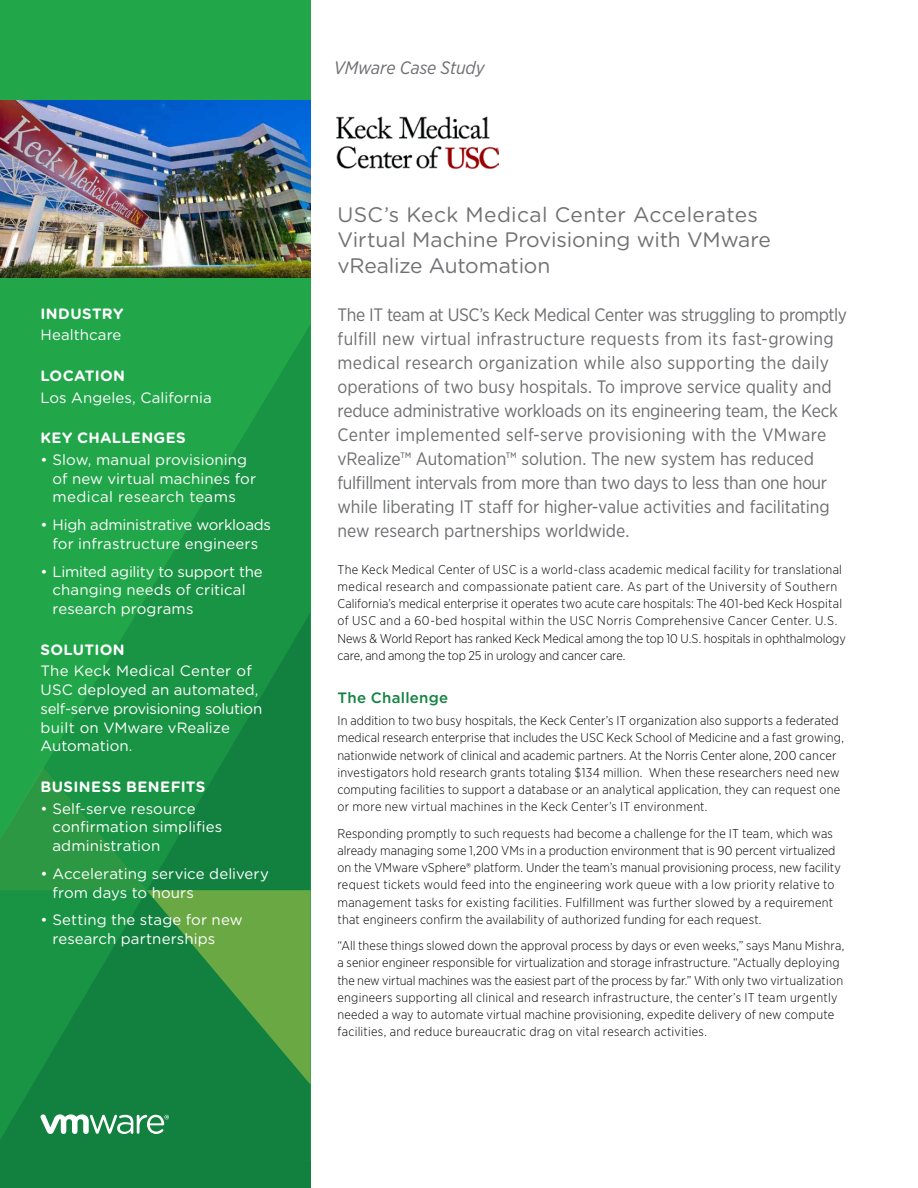
<style>
.page{position:relative;width:918px;height:1188px;background:#fff}
.page>*{position:absolute;margin:0;border:0;box-sizing:border-box;transform-origin:0 0}
.t1{font:21px/25.5px "Gotham Rounded";letter-spacing:-.005em;color:#717073}
.t2{font:18px/24px "Gotham Narrow";letter-spacing:-.005em;color:#6d6e71}
.t3{font:italic 18px "Gotham Narrow";letter-spacing:-.005em;color:#6d6e71}
.t4{font:15px/18.8px "Gotham Rounded";letter-spacing:.005em;color:#fff}
.t5{font:700 15px "Gotham Rounded";letter-spacing:.025em;color:#fff}
.t6{font:500 15px "Gotham";letter-spacing:.02em;color:#138141}
.t7{font:300 12.75px/17.2px "Gotham Narrow";letter-spacing:.01em;color:#000}
</style>
<div class="page">
<div style="left:0;top:0;width:310px;height:1160px;background:#22a64a"></div>
<svg style="left:0;top:277px;width:310px;height:911px"></svg>
<svg style="left:0;top:767px;width:310px;height:318px;background:#258f41"></svg>
<svg style="left:40px;top:1114px;width:129px;height:20px;background:#75b58f"></svg>
<img style="left:0;top:100px;width:310px;height:177px">
<img style="left:336px;top:116px;width:162px;height:53px">
<p class="t5" style="left:40px;top:302px;width:84px">INDUSTRY</p>
<p class="t4" style="left:40px;top:325px;width:82px">Healthcare</p>
<p class="t5" style="left:40px;top:365px;width:86px">LOCATION</p>
<p class="t4" style="left:40px;top:387px;width:173px">Los Angeles, California</p>
<p class="t5" style="left:40px;top:427px;width:147px">KEY CHALLENGES</p>
<p class="t4" style="left:52px;top:450px;width:205px;text-indent:-12px">• Slow, manual provisioning of new virtual machines for medical research teams</p>
<p class="t4" style="left:40px;top:515px;width:232px;text-align:center">• High administrative workloads for infrastructure engineers</p>
<p class="t4" style="left:52px;top:561px;width:212px;text-indent:-12px">• Limited agility to support the changing needs of critical research programs</p>
<p class="t5" style="left:40px;top:638px;width:86px">SOLUTION</p>
<p class="t4" style="left:40px;top:661px;width:223px">The Keck Medical Center of<br>USC deployed an automated, self-serve provisioning solution built on VMware vRealize<br>Automation.</p>
<p class="t5" style="left:40px;top:776px;width:166px">BUSINESS BENEFITS</p>
<p class="t4" style="left:52px;top:798px;width:171px;text-indent:-12px">• Self-serve resource confirmation simplifies administration</p>
<p class="t4" style="left:52px;top:864px;width:218px;text-indent:-12px">• Accelerating service delivery from days to hours</p>
<p class="t4" style="left:52px;top:910px;width:192px;text-indent:-12px">• Setting the stage for new research partnerships</p>
<h2 class="t3" style="left:334px;top:57px;width:152px">VMware Case Study</h2>
<h1 class="t1" style="left:338px;top:201px;width:435px">USC’s Keck Medical Center Accelerates<br>Virtual Machine Provisioning with VMware vRealize Automation</h1>
<p class="t2" style="left:338px;top:302px;width:511px">The IT team at USC’s Keck Medical Center was struggling to promptly fulfill new virtual infrastructure requests from its fast-growing medical research organization while also supporting the daily operations of two busy hospitals. To improve service quality and reduce administrative workloads on its engineering team, the Keck Center implemented self-serve provisioning with the VMware vRealize™ Automation™ solution. The new system has reduced fulfillment intervals from more than two days to less than one hour while liberating IT staff for higher-value activities and facilitating new research partnerships worldwide.</p>
<p class="t7" style="left:338px;top:560px;width:510px">The Keck Medical Center of USC is a world-class academic medical facility for translational medical research and compassionate patient care. As part of the University of Southern California’s medical enterprise it operates two acute care hospitals: The 401-bed Keck Hospital of USC and a 60-bed hospital within the USC Norris Comprehensive Cancer Center. U.S.<br>News &amp; World Report has ranked Keck Medical among the top 10 U.S. hospitals in ophthalmology care, and among the top 25 in urology and cancer care.</p>
<p class="t6" style="left:338px;top:688px;width:112px">The Challenge</p>
<p class="t7" style="left:338px;top:712px;width:508px">In addition to two busy hospitals, the Keck Center’s IT organization also supports a federated medical research enterprise that includes the USC Keck School of Medicine and a fast growing, nationwide network of clinical and academic partners. At the Norris Center alone, 200 cancer investigators hold research grants totaling $134 million. When these researchers need new computing facilities to support a database or an analytical application, they can request one or more new virtual machines in the Keck Center’s IT environment.</p>
<p class="t7" style="left:338px;top:824px;width:505px">Responding promptly to such requests had become a challenge for the IT team, which was already managing some 1,200 VMs in a production environment that is 90 percent virtualized on the VMware vSphere® platform. Under the team’s manual provisioning process, new facility request tickets would feed into the engineering work queue with a low priority relative to management tasks for existing facilities. Fulfillment was further slowed by a requirement that engineers confirm the availability of authorized funding for each request.</p>
<p class="t7" style="left:338px;top:937px;width:509px">“All these things slowed down the approval process by days or even weeks,” says Manu Mishra, a senior engineer responsible for virtualization and storage infrastructure. “Actually deploying the new virtual machines was the easiest part of the process by far.” With only two virtualization engineers supporting all clinical and research infrastructure, the center’s IT team urgently needed a way to automate virtual machine provisioning, expedite delivery of new compute facilities, and reduce bureaucratic drag on vital research activities.</p>
</div>
